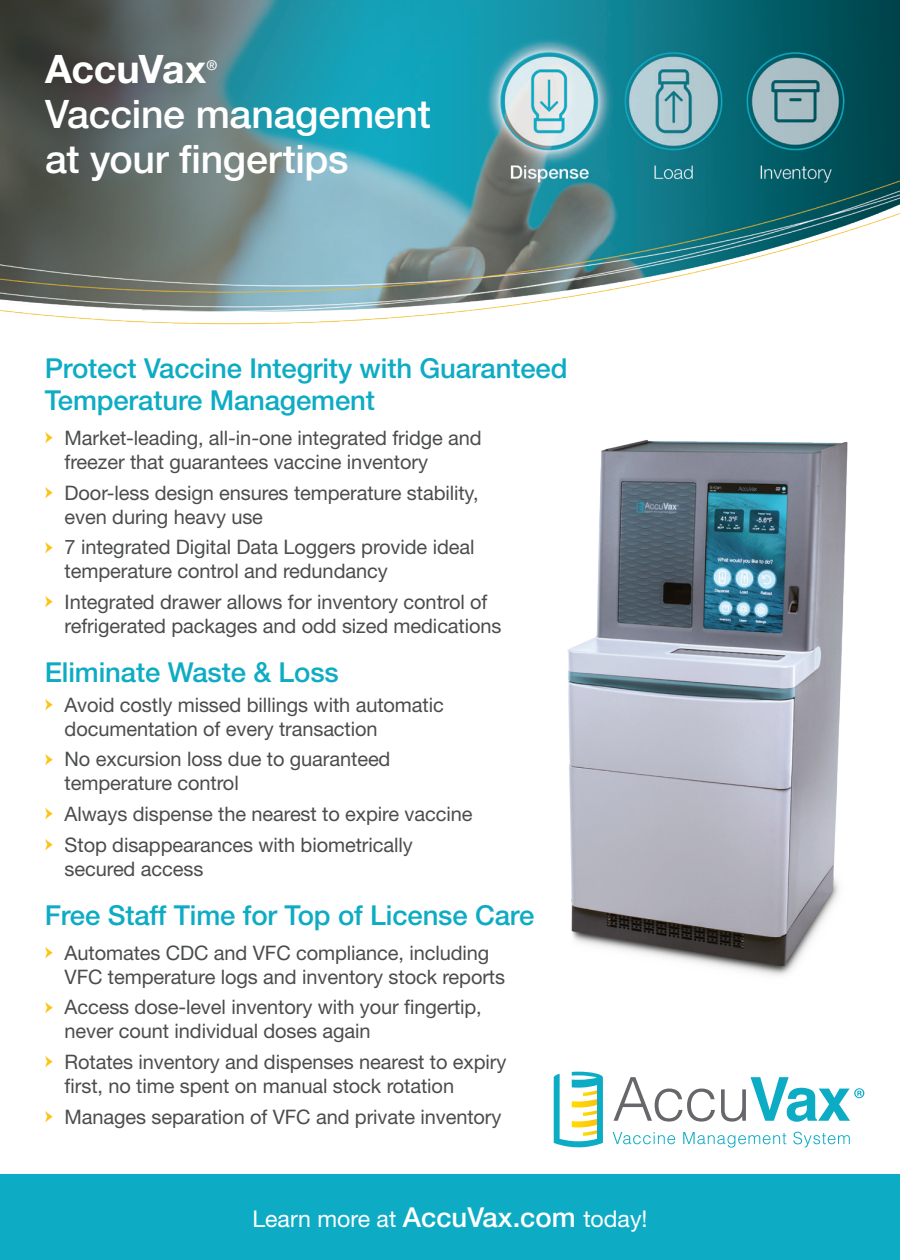
<style>
.page{position:relative;width:900px;height:1260px;background:#fff}
.page>*{position:absolute;margin:0;border:0;box-sizing:border-box;transform-origin:0 0}
.head{font:500 39.25px/45px "Helvetica Neue LT Std";letter-spacing:-.005em;color:#fff}
.head-2{font:700 39.25px "Helvetica Neue LT Std";letter-spacing:-.01em;color:#fff}
.Headline{font:500 27.5px/32.5px "Helvetica Neue LT Std";letter-spacing:-.005em;color:#0eacc4}
.t1{font:23.25px "Helvetica Neue LT Std";color:#fff}
.Bullet{font:20px/24px "Helvetica Neue LT Std";letter-spacing:-.005em;color:#4b4c4d}
.head-3{font:500 13.5px "Helvetica Neue LT Std";color:#fff}
.s1{font-family:"Minion Pro";font-weight:700;font-stretch:condensed;color:#fec210}
.s2{font-weight:500;font-size:27.5px}
</style>
<div class="page">
<img style="left:0;top:0;width:900px;height:325px">
<div style="left:0;top:1175px;width:900px;height:85px;background:#0eacc4"></div>
<svg style="left:613px;top:1132px;width:62px;height:12px"></svg>
<svg style="left:683px;top:1132px;width:103px;height:16px"></svg>
<svg style="left:793px;top:1132px;width:57px;height:15px"></svg>
<svg style="left:614px;top:1077px;width:101px;height:45px"></svg>
<svg style="left:721px;top:1077px;width:143px;height:45px"></svg>
<svg style="left:554px;top:1072px;width:49px;height:76px"></svg>
<img style="left:567px;top:440px;width:281px;height:536px">
<p class="head-2" style="left:45px;top:45px;width:163px">AccuVax</p>
<p class="head-3" style="left:207px;top:57px;width:12px">®</p>
<p class="head" style="left:45px;top:91px;width:387px">Vaccine management at your fingertips</p>
<p class="Headline" style="left:45px;top:352px;width:524px">Protect Vaccine Integrity with Guaranteed<br>Temperature Management</p>
<p class="Bullet" style="left:65px;top:426px;width:419px;text-indent:-20px"><span class="s1">→</span> Market-leading, all-in-one integrated fridge and freezer that guarantees vaccine inventory</p>
<p class="Bullet" style="left:65px;top:480px;width:416px;text-indent:-20px"><span class="s1">→</span> Door-less design ensures temperature stability, even during heavy use</p>
<p class="Bullet" style="left:65px;top:535px;width:411px;text-indent:-20px"><span class="s1">→</span> 7 integrated Digital Data Loggers provide ideal temperature control and redundancy</p>
<p class="Bullet" style="left:65px;top:590px;width:438px;text-indent:-20px"><span class="s1">→</span> Integrated drawer allows for inventory control of refrigerated packages and odd sized medications</p>
<p class="Headline" style="left:45px;top:656px;width:296px">Eliminate Waste &amp; Loss</p>
<p class="Bullet" style="left:65px;top:692px;width:381px;text-indent:-20px"><span class="s1">→</span> Avoid costly missed billings with automatic documentation of every transaction</p>
<p class="Bullet" style="left:65px;top:747px;width:327px;text-indent:-20px"><span class="s1">→</span> No excursion loss due to guaranteed temperature control</p>
<p class="Bullet" style="left:45px;top:802px;width:429px"><span class="s1">→</span> Always dispense the nearest to expire vaccine</p>
<p class="Bullet" style="left:65px;top:832px;width:350px;text-indent:-20px"><span class="s1">→</span> Stop disappearances with biometrically secured access</p>
<p class="Headline" style="left:45px;top:899px;width:491px">Free Staff Time for Top of License Care</p>
<p class="Bullet" style="left:65px;top:940px;width:442px;text-indent:-20px"><span class="s1">→</span> Automates CDC and VFC compliance, including<br>VFC temperature logs and inventory stock reports</p>
<p class="Bullet" style="left:65px;top:995px;width:419px;text-indent:-20px"><span class="s1">→</span> Access dose-level inventory with your fingertip, never count individual doses again</p>
<p class="Bullet" style="left:65px;top:1050px;width:443px;text-indent:-20px"><span class="s1">→</span> Rotates inventory and dispenses nearest to expiry first, no time spent on manual stock rotation</p>
<p class="Bullet" style="left:45px;top:1104px;width:458px"><span class="s1">→</span> Manages separation of VFC and private inventory</p>
<p class="t1" style="left:252px;top:1205px;width:397px">Learn more at <span class="s2">AccuVax.com</span> today!</p>
</div>
